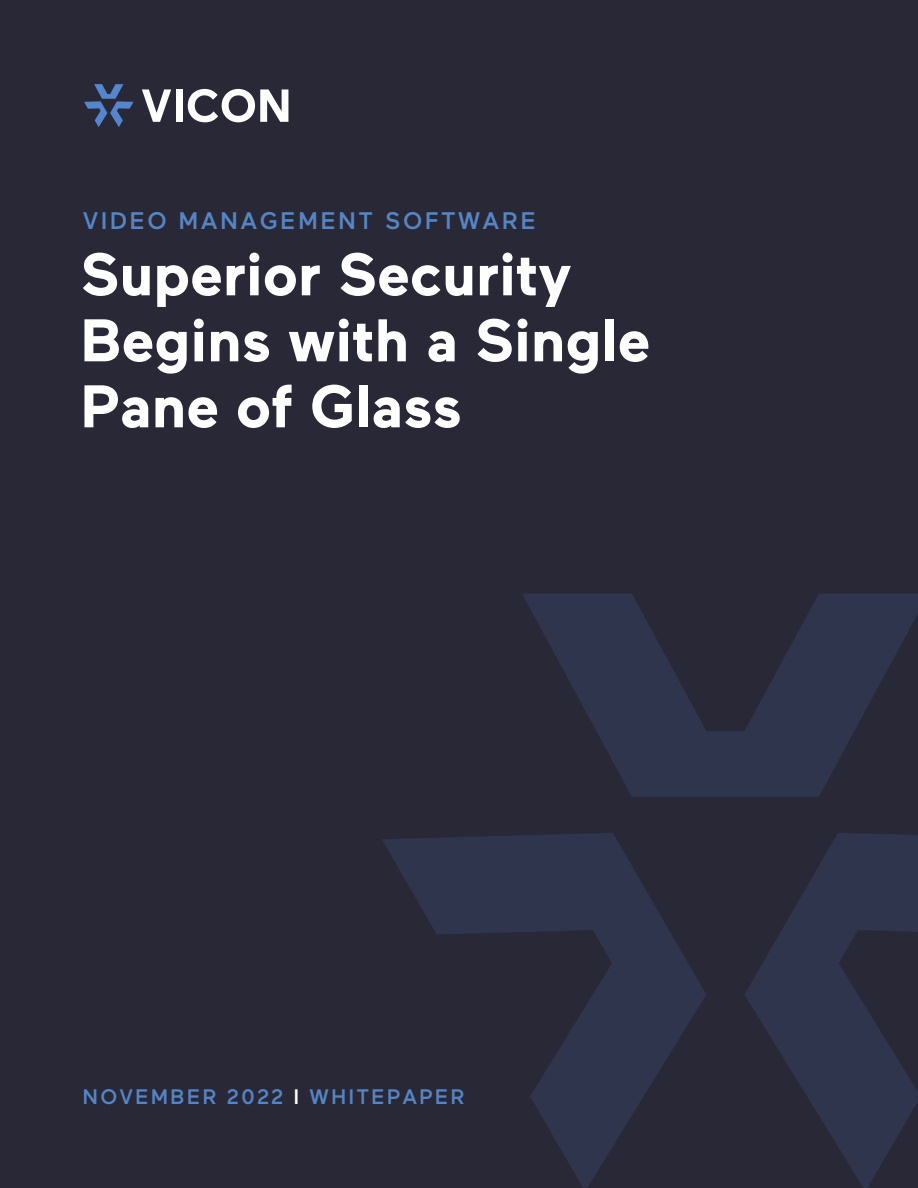
<style>
.page{position:relative;width:918px;height:1188px;background:#292837}
.page>*{position:absolute;margin:0;border:0;box-sizing:border-box;transform-origin:0 0}
.t1{font:700 60px "Maax";color:#fff}
.t2{font:500 24px "Maax";letter-spacing:.1em;color:#5585c4}
.t3{font:500 21px "Maax";letter-spacing:.1em;color:#5585c4}
.s1{color:#fff}
</style>
<div class="page">
<svg style="left:382px;top:594px;width:536px;height:594px"></svg>
<svg style="left:84px;top:84px;width:50px;height:43px"></svg>
<svg style="left:142px;top:89px;width:29px;height:33px"></svg>
<div style="left:176px;top:89px;width:7px;height:33px;background:#fff"></div>
<svg style="left:188px;top:89px;width:100px;height:33px"></svg>
<p class="t2" style="left:83px;top:206px;width:455px">VIDEO MANAGEMENT SOFTWARE</p>
<p class="t1" style="left:80px;top:235px;width:492px">Superior Security</p>
<p class="t1" style="left:80px;top:301px;width:572px">Begins with a Single</p>
<p class="t1" style="left:80px;top:367px;width:383px">Pane of Glass</p>
<p class="t3" style="left:83px;top:1084px;width:383px">NOVEMBER 2022 <span class="s1">I</span> WHITEPAPER</p>
</div>
